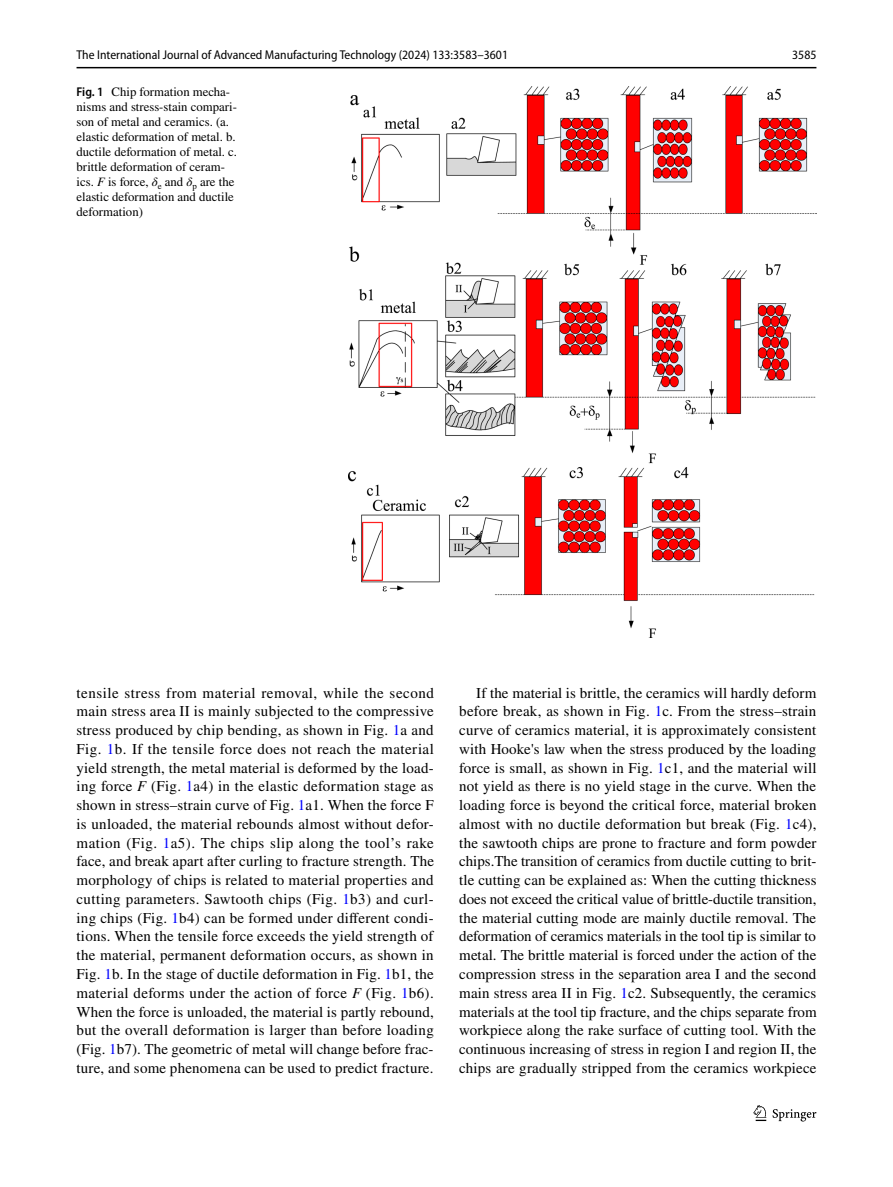
<style>
.page{position:relative;width:893px;height:1187px;background:#fff}
.page>*{position:absolute;margin:0;border:0;box-sizing:border-box;transform-origin:0 0}
.t1{font:15px/18.8px "STIX";letter-spacing:.015em;color:#000;text-align:justify}
.t2{font:12.75px/15px "STIX";color:#000}
.t3{font:semi-condensed 12.75px "Myriad Pro";color:#000}
.s1{font-family:"Myriad Pro";font-weight:600;font-stretch:semi-condensed}
.s2{font-style:italic}
.s3{color:#00f}
</style>
<div class="page">
<hr style="left:77px;top:67px;width:739px;height:1px;background:#000">
<svg style="left:753px;top:1105px;width:13px;height:15px"></svg>
<svg style="left:773px;top:1109px;width:43px;height:12px"></svg>
<img style="left:349px;top:87px;width:467px;height:550px">
<p class="t3" style="left:77px;top:48px;width:433px">The International Journal of Advanced Manufacturing Technology (2024) 133:3583–3601</p>
<p class="t3" style="left:792px;top:48px;width:26px">3585</p>
<p class="t2" style="left:77px;top:85px;width:162px"><span class="s1">Fig. 1</span> Chip formation mecha&shy;nisms and stress-stain compari&shy;son of metal and ceramics. (a. elastic deformation of metal. b. ductile deformation of metal. c. brittle deformation of ceram&shy;ics. <span class="s2">F</span> is force, <span class="s2">δ</span><sub>e</sub> and <span class="s2">δ</span><sub>p</sub> are the elastic deformation and ductile deformation)</p>
<p class="t1" style="left:77px;top:684px;width:359px">tensile stress from material removal, while the second main stress area II is mainly subjected to the compressive stress produced by chip bending, as shown in Fig. <span class="s3">1</span>a and Fig. <span class="s3">1</span>b. If the tensile force does not reach the material yield strength, the metal material is deformed by the load&shy;ing force <span class="s2">F</span> (Fig. <span class="s3">1</span>a4) in the elastic deformation stage as shown in stress–strain curve of Fig. <span class="s3">1</span>a1. When the force F is unloaded, the material rebounds almost without defor&shy;mation (Fig. <span class="s3">1</span>a5). The chips slip along the tool’s rake face, and break apart after curling to fracture strength. The morphology of chips is related to material properties and cutting parameters. Sawtooth chips (Fig. <span class="s3">1</span>b3) and curl&shy;ing chips (Fig. <span class="s3">1</span>b4) can be formed under different condi&shy;tions. When the tensile force exceeds the yield strength of the material, permanent deformation occurs, as shown in Fig. <span class="s3">1</span>b. In the stage of ductile deformation in Fig. <span class="s3">1</span>b1, the material deforms under the action of force <span class="s2">F</span> (Fig. <span class="s3">1</span>b6).<br>When the force is unloaded, the material is partly rebound, but the overall deformation is larger than before loading (Fig. <span class="s3">1</span>b7). The geometric of metal will change before frac&shy;ture, and some phenomena can be used to predict fracture.</p>
<p class="t1" style="left:459px;top:684px;width:359px;text-indent:17px">If the material is brittle, the ceramics will hardly deform before break, as shown in Fig. <span class="s3">1</span>c. From the stress–strain curve of ceramics material, it is approximately consistent with Hooke's law when the stress produced by the loading force is small, as shown in Fig. <span class="s3">1</span>c1, and the material will not yield as there is no yield stage in the curve. When the loading force is beyond the critical force, material broken almost with no ductile deformation but break (Fig. <span class="s3">1</span>c4), the sawtooth chips are prone to fracture and form powder chips.The transition of ceramics from ductile cutting to brit&shy;tle cutting can be explained as: When the cutting thickness does not exceed the critical value of brittle-ductile transition, the material cutting mode are mainly ductile removal. The deformation of ceramics materials in the tool tip is similar to metal. The brittle material is forced under the action of the compression stress in the separation area I and the second main stress area II in Fig. <span class="s3">1</span>c2. Subsequently, the ceramics materials at the tool tip fracture, and the chips separate from workpiece along the rake surface of cutting tool. With the continuous increasing of stress in region I and region II, the chips are gradually stripped from the ceramics workpiece</p>
</div>
